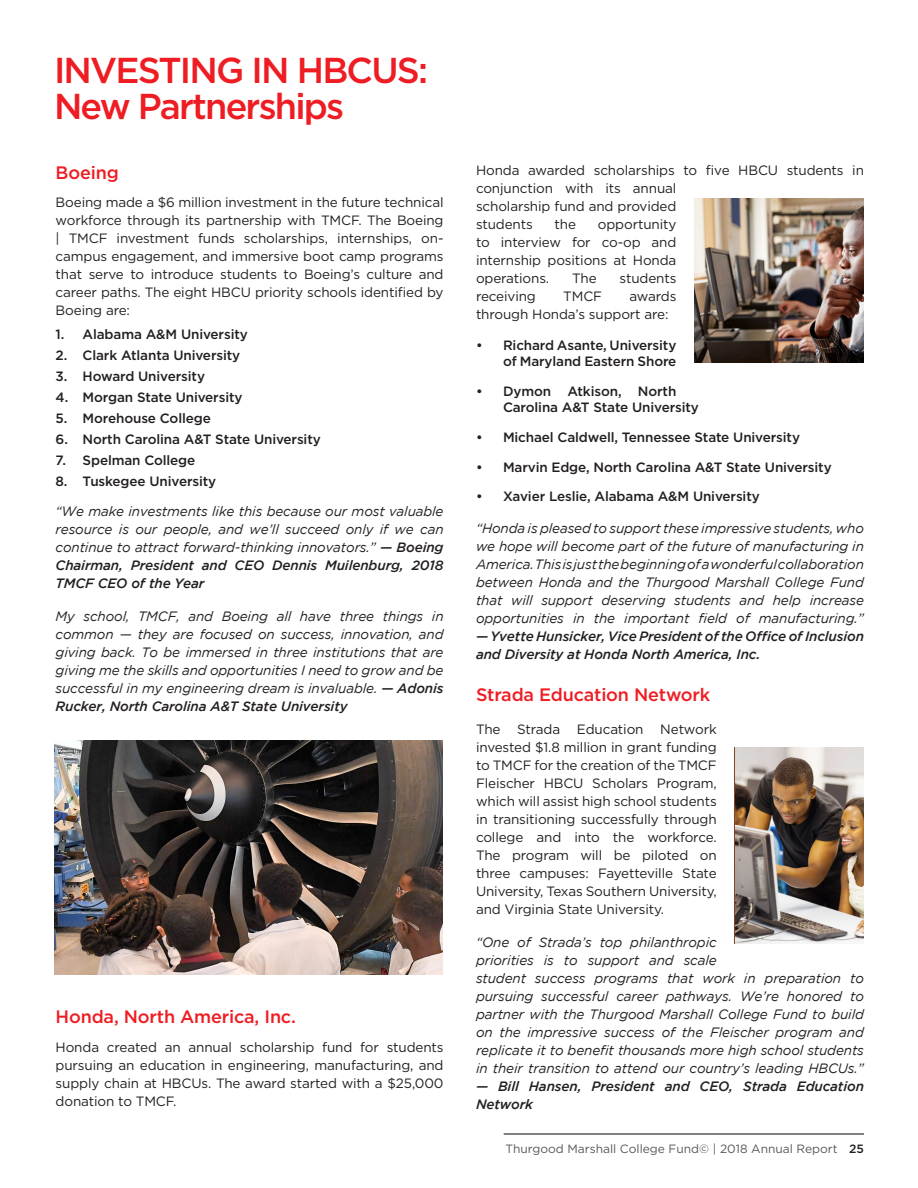
<style>
.page{position:relative;width:918px;height:1188px;background:#fff}
.page>*{position:absolute;margin:0;border:0;box-sizing:border-box;transform-origin:0 0}
.t1{font:500 36px/36px "Gotham";letter-spacing:-.05em;color:#ee1d23}
.Body_1{font:500 18px "Gotham";letter-spacing:-.01em;color:#ee1d23}
.Body_1-2{font:italic 13.5px/18px "Gotham";letter-spacing:-.01em;color:#231f20;text-align:justify}
.Body_1-3{font:13.5px/18px "Gotham";letter-spacing:-.01em;color:#231f20;text-align:justify}
.t2{font:500 13.5px/16.2px "Gotham";letter-spacing:-.01em;color:#231f20;text-align:right}
.Body_1-4{font:italic 500 13.5px/18px "Gotham";letter-spacing:-.01em;color:#231f20}
.t3{font:12px "Gotham";color:#57585a}
.s1{font-weight:500}
.s2{font-weight:500;color:#231f20}
</style>
<div class="page">
<hr style="left:504px;top:1133px;width:360px;height:2px;background:#57585a">
<img style="left:54px;top:741px;width:389px;height:233px">
<img style="left:694px;top:199px;width:170px;height:164px">
<img style="left:735px;top:747px;width:129px;height:197px">
<h1 class="t1" style="left:54px;top:52px;width:376px">INVESTING IN HBCUS:<br>New Partnerships</h1>
<h2 class="Body_1" style="left:56px;top:160px;width:65px">Boeing</h2>
<p class="Body_1-3" style="left:56px;top:193px;width:390px">Boeing made a $6 million investment in the future technical workforce through its partnership with TMCF. The Boeing | TMCF investment funds scholarships, internships, on&shy;campus engagement, and immersive boot camp programs that serve to introduce students to Boeing’s culture and career paths. The eight HBCU priority schools identified by Boeing are:</p>
<p class="t2" style="left:56px;top:326px;width:194px">1. Alabama A&amp;M University</p>
<p class="t2" style="left:56px;top:347px;width:186px">2. Clark Atlanta University</p>
<p class="t2" style="left:56px;top:368px;width:151px">3. Howard University</p>
<p class="t2" style="left:56px;top:389px;width:188px">4. Morgan State University</p>
<p class="t2" style="left:56px;top:410px;width:157px">5. Morehouse College</p>
<p class="t2" style="left:56px;top:431px;width:267px">6. North Carolina A&amp;T State University</p>
<p class="t2" style="left:56px;top:452px;width:141px">7. Spelman College</p>
<p class="t2" style="left:56px;top:473px;width:162px">8. Tuskegee University</p>
<p class="Body_1-2" style="left:56px;top:503px;width:389px">“We make investments like this because our most valuable resource is our people, and we’ll succeed only if we can continue to attract forward-thinking innovators.” <span class="s1">— Boeing Chairman, President and CEO Dennis Muilenburg, 2018<br>TMCF CEO of the Year</span></p>
<p class="Body_1-2" style="left:56px;top:608px;width:389px">My school, TMCF, and Boeing all have three things in common — they are focused on success, innovation, and giving back. To be immersed in three institutions that are giving me the skills and opportunities I need to grow and be successful in my engineering dream is invaluable. <span class="s1">— Adonis Rucker, North Carolina A&amp;T State University</span></p>
<h2 class="Body_1" style="left:56px;top:1005px;width:242px">Honda, North America, Inc.</h2>
<p class="Body_1-3" style="left:56px;top:1038px;width:390px">Honda created an annual scholarship fund for students pursuing an education in engineering, manufacturing, and supply chain at HBCUs. The award started with a $25,000 donation to TMCF.</p>
<p class="Body_1-3" style="left:476px;top:161px;width:389px;text-align:left">Honda awarded scholarships to five HBCU students in conjunction with its annual<br>scholarship fund and provided<br>students</p>
<p class="Body_1-3" style="left:555px;top:215px;width:23px">the</p>
<p class="Body_1-3" style="left:476px;top:215px;width:202px;text-indent:122px">opportunity to interview for co-op and internship positions at Honda operations.</p>
<p class="Body_1-3" style="left:572px;top:269px;width:26px">The</p>
<p class="Body_1-3" style="left:620px;top:269px;width:58px">students</p>
<p class="Body_1-3" style="left:476px;top:287px;width:202px;text-indent:154px">awards through Honda’s support are:</p>
<p class="t2" style="left:476px;top:337px;width:202px">• Richard Asante, University of Maryland Eastern Shore</p>
<p class="t2" style="left:503px;top:383px;width:197px;text-align:left;text-indent:-27px">• Dymon Atkison, North<br>Carolina A&amp;T State University</p>
<p class="t2" style="left:476px;top:429px;width:326px">• Michael Caldwell, Tennessee State University</p>
<p class="t2" style="left:476px;top:459px;width:357px">• Marvin Edge, North Carolina A&amp;T State University</p>
<p class="t2" style="left:476px;top:488px;width:285px">• Xavier Leslie, Alabama A&amp;M University</p>
<p class="Body_1-2" style="left:476px;top:519px;width:389px">“Honda is pleased to support these impressive students, who we hope will become part of the future of manufacturing in America. This is just the beginning of a wonderful collaboration between Honda and the Thurgood Marshall College Fund that will support deserving students and help increase opportunities in the important field of manufacturing.”</p>
<p class="Body_1-4" style="left:476px;top:627px;width:389px">— Yvette Hunsicker, Vice President of the Office of Inclusion and Diversity at Honda North America, Inc.</p>
<p class="Body_1" style="left:476px;top:683px;width:236px">Strada Education Network</p>
<p class="Body_1-3" style="left:476px;top:720px;width:242px">The Strada Education Network invested $1.8 million in grant funding to TMCF for the creation of the TMCF Fleischer HBCU Scholars Program, which will assist high school students in transitioning successfully through college and into the workforce.<br>The program will be piloted on three campuses: Fayetteville State University, Texas Southern University, and Virginia State University.</p>
<p class="Body_1-2" style="left:476px;top:933px;width:389px;text-align:left">“One of Strada’s top philanthropic<br>priorities is to support and scale<br>student success programs that work in preparation to pursuing successful career pathways. We’re honored to partner with the Thurgood Marshall College Fund to build on the impressive success of the Fleischer program and replicate it to benefit thousands more high school students in their transition to attend our country’s leading HBCUs.”</p>
<p class="Body_1-4" style="left:476px;top:1077px;width:389px">— Bill Hansen, President and CEO, Strada Education<br>Network</p>
<p class="Body_1-3" style="left:476px;top:287px;width:61px">receiving</p>
<p class="Body_1-3" style="left:563px;top:287px;width:40px">TMCF</p>
<p class="t3" style="left:506px;top:1141px;width:360px">Thurgood Marshall College Fund© | 2018 Annual Report <span class="s2">25</span></p>
</div>
